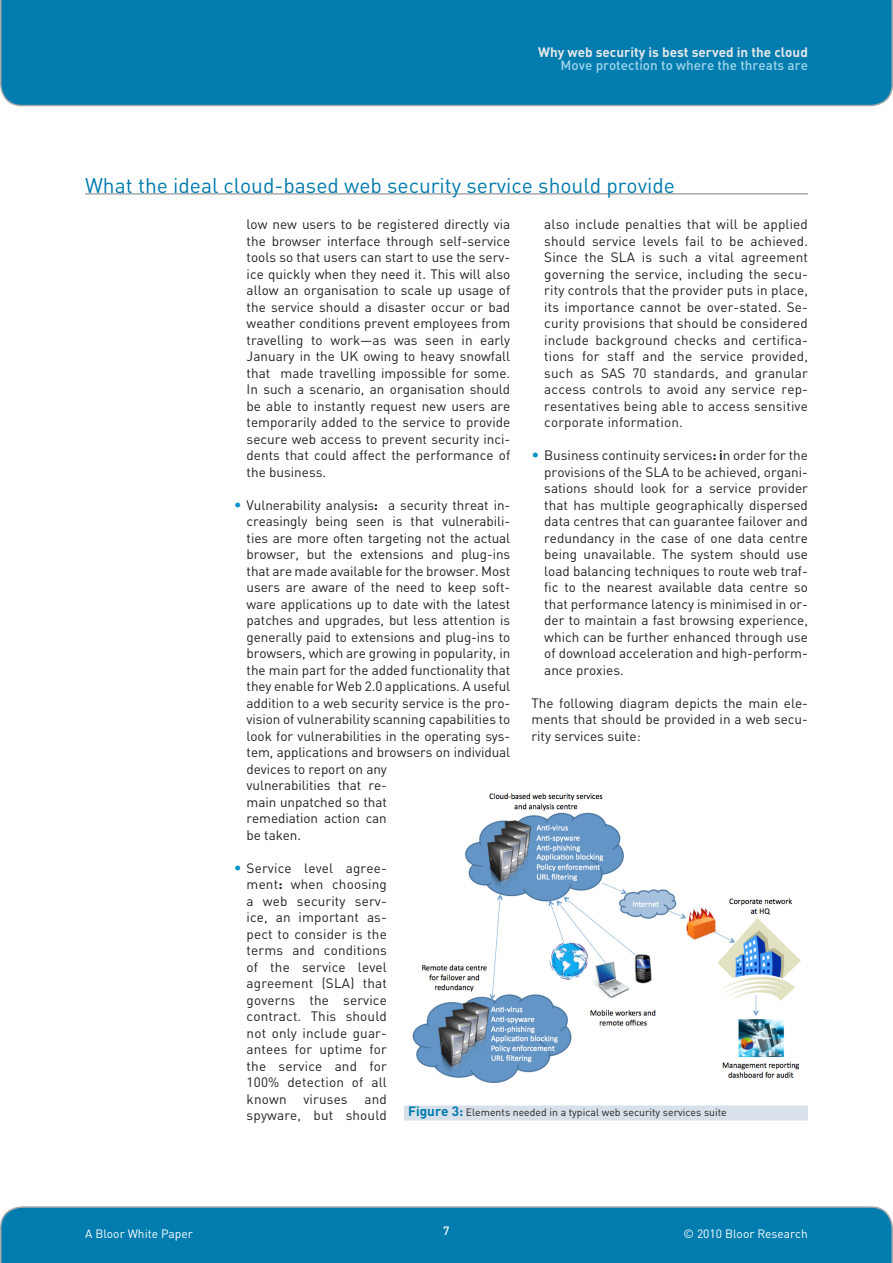
<style>
.page{position:relative;width:893px;height:1263px;background:#fff}
.page>*{position:absolute;margin:0;border:0;box-sizing:border-box;transform-origin:0 0}
.t1{font:21px "DIN";color:#007cae}
.Bullet{font:13.5px/16.5px "DIN";letter-spacing:-.005em;color:#231f20;text-align:justify}
.Body_copy{font:13.5px/16.5px "DIN";color:#231f20;text-align:justify}
.t2{font:700 13.5px "DIN";color:#e6e7e9}
.t3{font:500 13.5px "DIN";color:#a0d5ed}
.t4{font:12px "DIN";color:#fff}
.t5{font:500 12px "DIN";color:#fff}
.t6{font:10.5px "DIN";color:#231f20}
.s1{font-size:15px;color:#0093cc}
.s2{font-weight:700}
.s3{font-weight:700;font-size:13.5px;color:#007cae}
</style>
<div class="page">
<div style="left:0;top:1206px;width:893px;height:57px;background:#007cae"></div>
<div style="left:0;top:0;width:893px;height:106px;background:#007cae"></div>
<hr style="left:85px;top:193px;width:723px;height:2px;background:#a8a9ad">
<img style="left:412px;top:793px;width:389px;height:290px">
<div style="left:404px;top:1105px;width:404px;height:15px;background:#d8e1ea"></div>
<p class="t2" style="left:538px;top:45px;width:271px">Why web security is best served in the cloud</p>
<p class="t3" style="left:561px;top:57px;width:249px">Move protection to where the threats are</p>
<h1 class="t1" style="left:85px;top:173px;width:591px">What the ideal cloud-based web security service should provide</h1>
<p class="Bullet" style="left:247px;top:216px;width:265px">low new users to be registered directly via the browser interface through self-service tools so that users can start to use the serv&shy;ice quickly when they need it. This will also allow an organisation to scale up usage of the service should a disaster occur or bad weather conditions prevent employees from travelling to work—as was seen in early January in the UK owing to heavy snowfall that made travelling impossible for some.<br>In such a scenario, an organisation should be able to instantly request new users are temporarily added to the service to provide secure web access to prevent security inci&shy;dents that could affect the performance of the business.</p>
<p class="Bullet" style="left:247px;top:497px;width:265px;text-align:left;text-indent:-13px"><span class="s1">•</span> Vulnerability analysis<span class="s2">:</span> a security threat in&shy;creasingly being seen is that vulnerabili&shy;ties are more often targeting not the actual browser, but the extensions and plug-ins that are made available for the browser. Most users are aware of the need to keep soft&shy;ware applications up to date with the latest patches and upgrades, but less attention is generally paid to extensions and plug-ins to browsers, which are growing in popularity, in the main part for the added functionality that they enable for Web 2.0 applications. A useful addition to a web security service is the pro&shy;vision of vulnerability scanning capabilities to look for vulnerabilities in the operating sys&shy;tem, applications and browsers on individual devices to report on any<br>vulnerabilities that re-<br>main unpatched so that<br>remediation action can<br>be taken.</p>
<p class="Bullet" style="left:247px;top:860px;width:142px;text-indent:-13px"><span class="s1">•</span> Service level agree&shy;ment<span class="s2">:</span> when choosing a web security serv&shy;ice, an important as&shy;pect to consider is the terms and conditions of the service level agreement (SLA) that governs the service contract. This should not only include guar&shy;antees for uptime for the service and for 100% detection of all known viruses and spyware, but should</p>
<p class="Bullet" style="left:544px;top:216px;width:265px">also include penalties that will be applied should service levels fail to be achieved.<br>Since the SLA is such a vital agreement governing the service, including the secu&shy;rity controls that the provider puts in place, its importance cannot be over-stated. Se&shy;curity provisions that should be considered include background checks and certifica&shy;tions for staff and the service provided, such as SAS 70 standards, and granular access controls to avoid any service rep&shy;resentatives being able to access sensitive corporate information.</p>
<p class="Bullet" style="left:544px;top:447px;width:265px;text-indent:-13px"><span class="s1">•</span> Business continuity services<span class="s2">: i</span>n order for the provisions of the SLA to be achieved, organi&shy;sations should look for a service provider that has multiple geographically dispersed data centres that can guarantee failover and redundancy in the case of one data centre being unavailable. The system should use load balancing techniques to route web traf&shy;fic to the nearest available data centre so that performance latency is minimised in or&shy;der to maintain a fast browsing experience, which can be further enhanced through use of download acceleration and high-perform&shy;ance proxies.</p>
<p class="Body_copy" style="left:531px;top:695px;width:278px">The following diagram depicts the main ele&shy;ments that should be provided in a web secu&shy;rity services suite:</p>
<p class="t6" style="left:408px;top:1106px;width:320px"><span class="s3">Figure 3:</span> Elements needed in a typical web security services suite</p>
<p class="t4" style="left:85px;top:1226px;width:109px">A Bloor White Paper</p>
<p class="t5" style="left:443px;top:1224px;width:8px">7</p>
<p class="t4" style="left:683px;top:1226px;width:126px">© 2010 Bloor Research</p>
</div>
